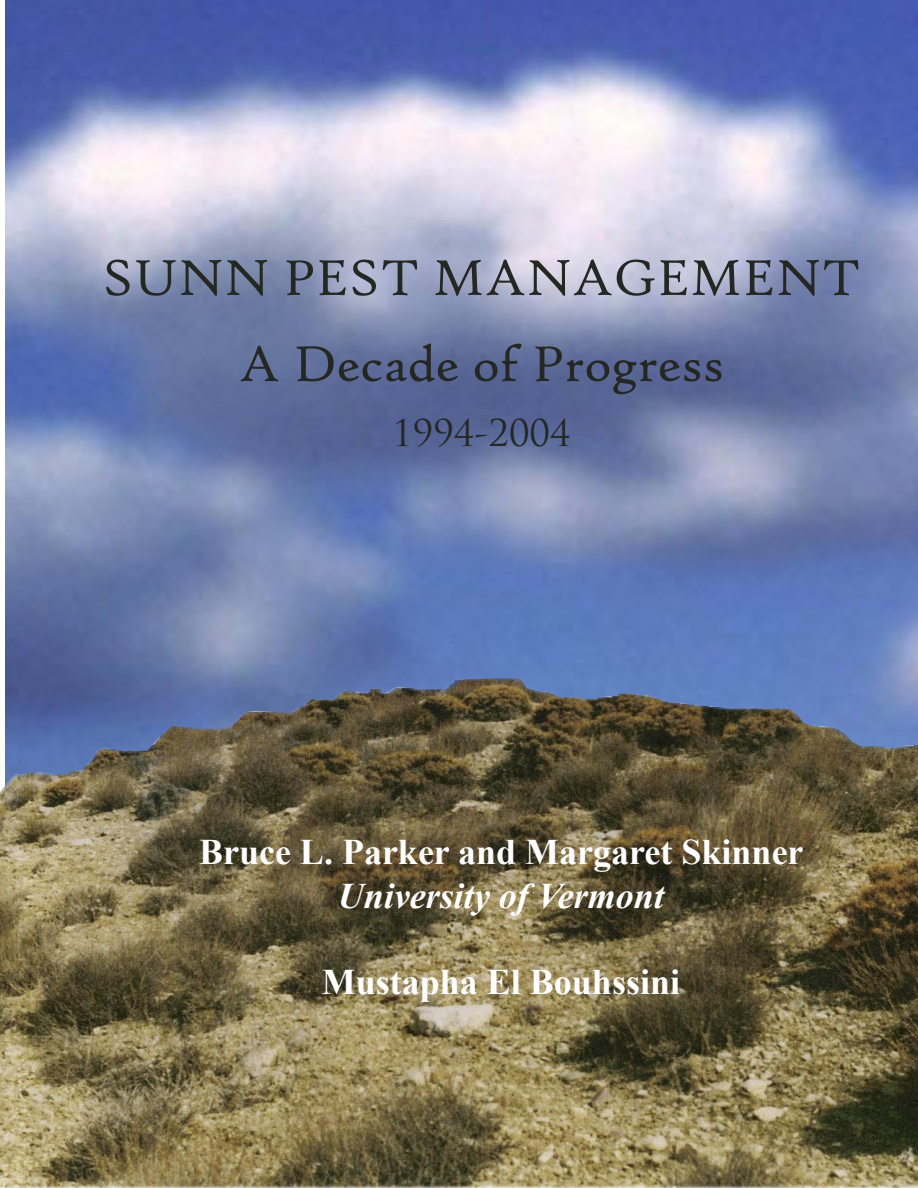
<style>
.page{position:relative;width:918px;height:1188px;background:#fff}
.page>*{position:absolute;margin:0;border:0;box-sizing:border-box;transform-origin:0 0}
.t1{font:54px "High Tower Text";color:#252723}
.t2{font:700 36px "Times New Roman";color:#fff}
.t3{font:italic 700 36px "Times New Roman";color:#fff}
.t4{font:36px "Trajan Pro";color:#252723}
</style>
<div class="page">
<img style="left:6px;top:0;width:912px;height:678px">
<img style="left:0;top:678px;width:918px;height:510px">
<p class="t1" style="left:102px;top:246px;width:760px">SUNN PEST MANAGEMENT</p>
<p class="t1" style="left:239px;top:333px;width:487px">A Decade of Progress</p>
<p class="t4" style="left:392px;top:410px;width:180px">1994-2004</p>
<p class="t2" style="left:199px;top:827px;width:606px">Bruce L. Parker and Margaret Skinner</p>
<p class="t3" style="left:338px;top:870px;width:328px">University of Vermont</p>
<p class="t2" style="left:322px;top:957px;width:360px">Mustapha El Bouhssini</p>
</div>
